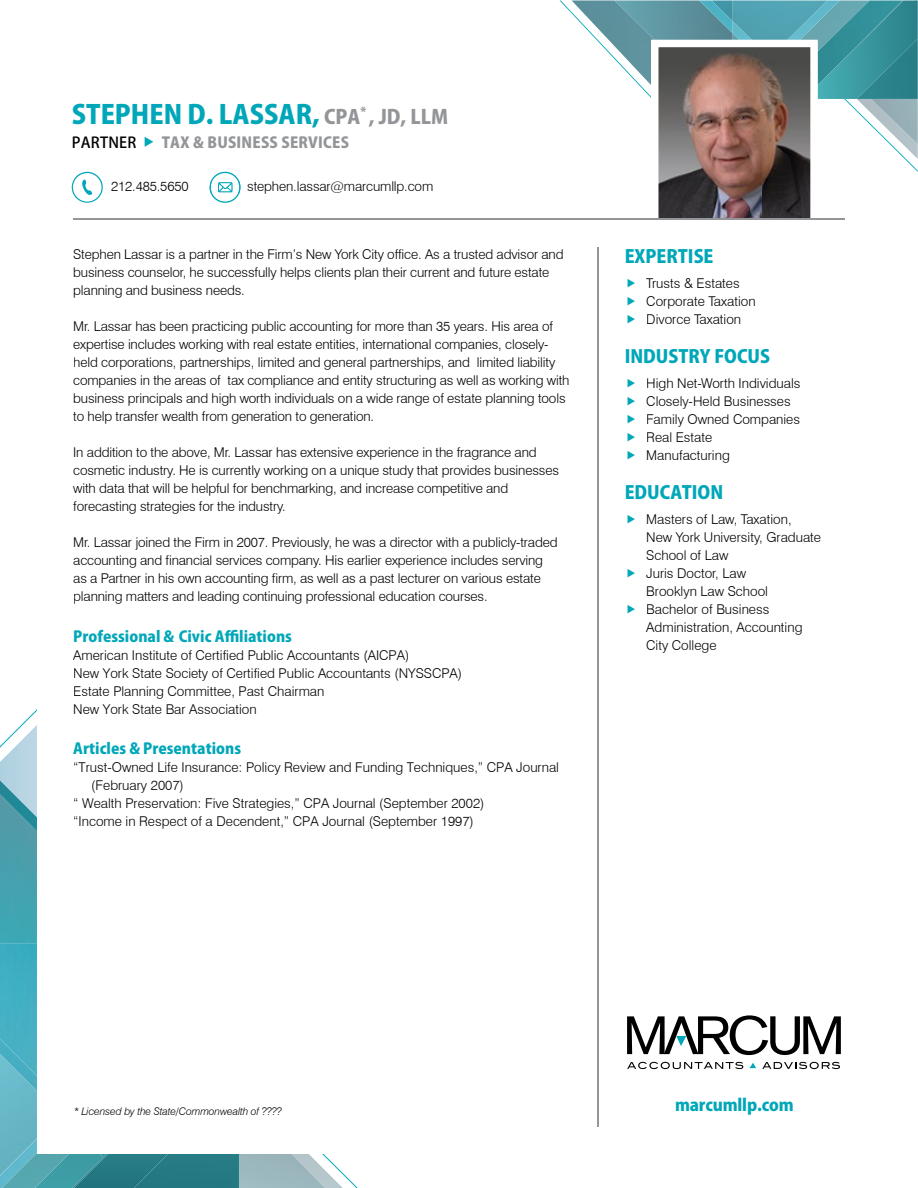
<style>
.page{position:relative;width:918px;height:1188px;background:#fff}
.page>*{position:absolute;margin:0;border:0;box-sizing:border-box;transform-origin:0 0}
.t1{font:800 25.95px "Koz Go Pro";color:#00a7b8}
.t2{font:800 18px "Koz Go Pro";color:#00a7b8}
.t3{font:800 16.5px "Koz Go Pro";letter-spacing:-.01em;color:#00a7b8}
.t4{font:800 15px "Koz Go Pro";color:#00a7b8}
.t5{font:800 15px "Koz Go Pro";letter-spacing:.015em;color:#939598}
.t6{font:300 13.5px/18px "Swiss 721 BT";letter-spacing:-.01em;color:#000}
.t7{font:italic 300 10.5px "Swiss 721 BT";letter-spacing:-.01em;color:#000}
.s1{font-size:19.5px;color:#939598}
.s2{font-weight:500;color:#000}
.s3{color:#00a7b8}
</style>
<div class="page">
<svg style="left:22px;top:709px;width:15px;height:15px"></svg>
<svg style="left:325px;top:1155px;width:33px;height:33px"></svg>
<img style="left:169px;top:1154px;width:156px;height:34px">
<img style="left:239px;top:1153px;width:1px;height:35px">
<img style="left:238px;top:1153px;width:1px;height:35px">
<img style="left:38px;top:1154px;width:34px;height:34px">
<div style="left:0;top:1091px;width:37px;height:47px;background:#67b6c6"></div>
<img style="left:0;top:1138px;width:38px;height:50px">
<img style="left:0;top:724px;width:37px;height:56px">
<svg style="left:72px;top:1154px;width:97px;height:34px;background:#2a7f89"></svg>
<img style="left:0;top:832px;width:37px;height:207px">
<img style="left:0;top:1039px;width:37px;height:52px">
<img style="left:0;top:780px;width:37px;height:52px">
<svg style="left:560px;top:0;width:358px;height:219px"></svg>
<hr style="left:73px;top:219px;width:772px;height:1px;background:#939598">
<svg style="left:627px;top:1062px;width:116px;height:7px"></svg>
<svg style="left:762px;top:1062px;width:78px;height:7px"></svg>
<svg style="left:627px;top:1015px;width:214px;height:40px"></svg>
<svg style="left:750px;top:1063px;width:6px;height:5px"></svg>
<hr style="left:598px;top:247px;width:1px;height:879px;background:#939598">
<svg style="left:72px;top:172px;width:31px;height:31px"></svg>
<svg style="left:209px;top:172px;width:32px;height:31px"></svg>
<h1 class="t1" style="left:72px;top:97px;width:378px">STEPHEN D. LASSAR, <span class="s1">CPA</span><sup>*</sup> <span class="s1">, JD, LLM</span></h1>
<p class="t5" style="left:72px;top:132px;width:279px"><span class="s2">PARTNER</span> <span class="s3">◆</span> TAX &amp; BUSINESS SERVICES</p>
<p class="t6" style="left:111px;top:177px;width:79px">212.485.5650</p>
<p class="t6" style="left:247px;top:177px;width:188px">stephen.lassar@marcumllp.com</p>
<p class="t6" style="left:73px;top:245px;width:492px">Stephen Lassar is a partner in the Firm’s New York City office. As a trusted advisor and business counselor, he successfully helps clients plan their current and future estate planning and business needs.</p>
<p class="t6" style="left:73px;top:317px;width:498px">Mr. Lassar has been practicing public accounting for more than 35 years. His area of expertise includes working with real estate entities, international companies, closely&shy;held corporations, partnerships, limited and general partnerships, and limited liability companies in the areas of tax compliance and entity structuring as well as working with business principals and high worth individuals on a wide range of estate planning tools to help transfer wealth from generation to generation.</p>
<p class="t6" style="left:73px;top:443px;width:487px">In addition to the above, Mr. Lassar has extensive experience in the fragrance and cosmetic industry. He is currently working on a unique study that provides businesses with data that will be helpful for benchmarking, and increase competitive and forecasting strategies for the industry.</p>
<p class="t6" style="left:73px;top:533px;width:486px">Mr. Lassar joined the Firm in 2007. Previously, he was a director with a publicly-traded accounting and financial services company. His earlier experience includes serving as a Partner in his own accounting firm, as well as a past lecturer on various estate planning matters and leading continuing professional education courses.</p>
<p class="t4" style="left:73px;top:626px;width:220px">Professional &amp; Civic Affiliations</p>
<p class="t6" style="left:73px;top:646px;width:391px">American Institute of Certified Public Accountants (AICPA)<br>New York State Society of Certified Public Accountants (NYSSCPA)<br>Estate Planning Committee, Past Chairman<br>New York State Bar Association</p>
<p class="t4" style="left:73px;top:739px;width:169px">Articles &amp; Presentations</p>
<p class="t6" style="left:73px;top:758px;width:487px">“Trust-Owned Life Insurance: Policy Review and Funding Techniques,” CPA Journal</p>
<p class="t6" style="left:91px;top:776px;width:94px">(February 2007)</p>
<p class="t6" style="left:73px;top:794px;width:413px">“ Wealth Preservation: Five Strategies,” CPA Journal (September 2002)</p>
<p class="t6" style="left:73px;top:812px;width:402px">“Income in Respect of a Decendent,” CPA Journal (September 1997)</p>
<h2 class="t2" style="left:625px;top:245px;width:90px">EXPERTISE</h2>
<p class="t6" style="left:646px;top:274px;width:111px">Trusts &amp; Estates<br>Corporate Taxation<br>Divorce Taxation</p>
<h2 class="t2" style="left:625px;top:345px;width:147px">INDUSTRY FOCUS</h2>
<p class="t6" style="left:646px;top:374px;width:156px">High Net-Worth Individuals<br>Closely-Held Businesses<br>Family Owned Companies<br>Real Estate<br>Manufacturing</p>
<h2 class="t2" style="left:625px;top:481px;width:100px">EDUCATION</h2>
<p class="t6" style="left:646px;top:510px;width:176px">Masters of Law, Taxation,<br>New York University, Graduate<br>School of Law<br>Juris Doctor, Law<br>Brooklyn Law School<br>Bachelor of Business<br>Administration, Accounting<br>City College</p>
<p class="t7" style="left:74px;top:1105px;width:210px">* Licensed by the State/Commonwealth of ????</p>
<p class="t3" style="left:675px;top:1094px;width:120px">marcumllp.com</p>
</div>
